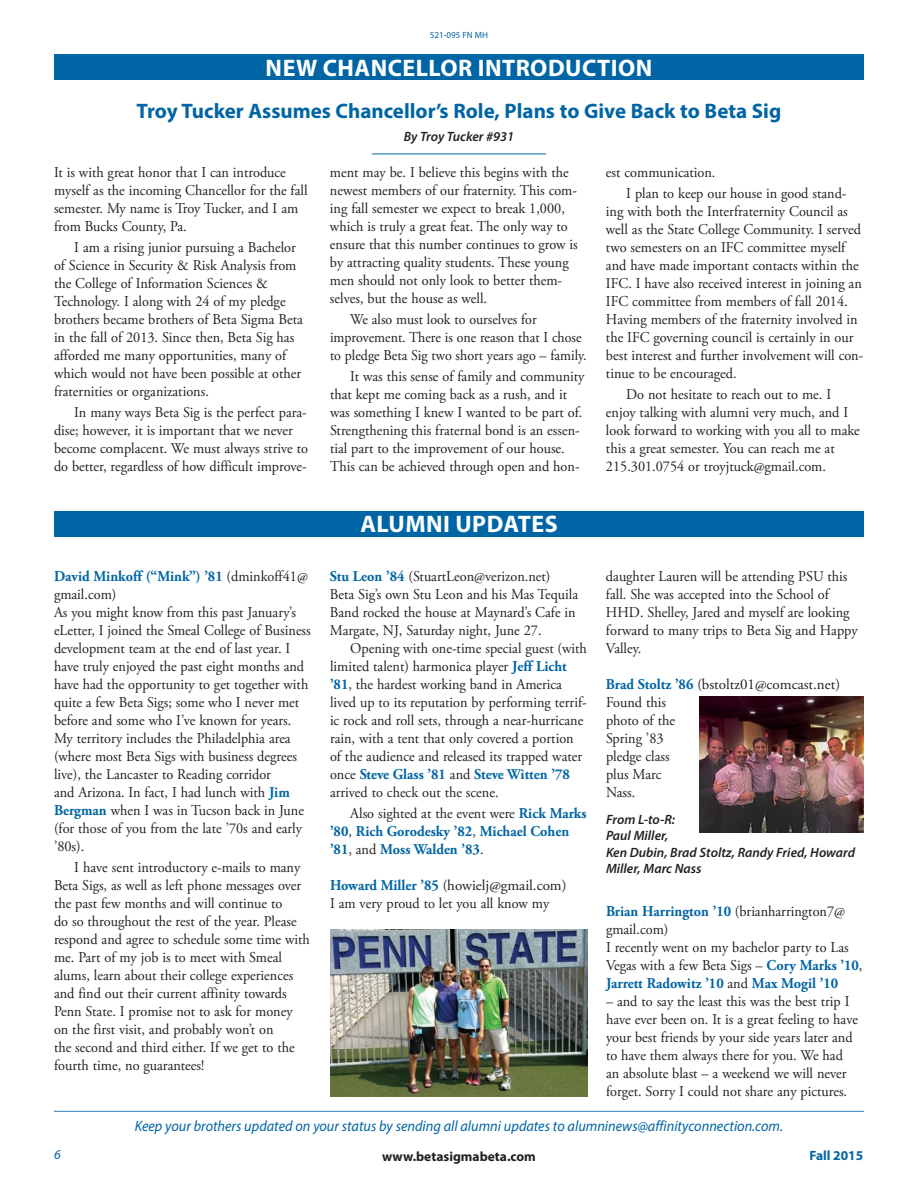
<style>
.page{position:relative;width:918px;height:1188px;background:#fff}
.page>*{position:absolute;margin:0;border:0;box-sizing:border-box;transform-origin:0 0}
.t1{font:700 24px "Myriad Pro";letter-spacing:.02em;color:#fff}
.t2{font:700 21px "Myriad Pro";color:#0065a4}
.t3{font:15px/18px "Adobe Garamond Pro";color:#231f20;scale:.95 1}
.t4{font:15px/18px "Adobe Garamond Pro";color:#231f20;scale:.93 1}
.t5{font:italic 15px "Myriad Pro";color:#0065a4;scale:.95 1}
.t6{font:700 15px/18px "Adobe Garamond Pro";color:#0065a4;scale:.95 1}
.t7{font:italic 600 13.5px/16.5px "Myriad Pro";color:#231f20}
.t8{font:700 13.5px "Myriad Pro";color:#231f20}
.t9{font:700 13.5px "Myriad Pro";color:#0065a4}
.t10{font:italic 13.5px "Myriad Pro";color:#0065a4}
.t11{font:9px "Myriad Pro";color:#0065a4}
.s1{font-weight:700;color:#0065a4}
.s2{font-weight:400;color:#231f20}
</style>
<div class="page">
<div style="left:54px;top:511px;width:810px;height:26px;background:#0065a4"></div>
<div style="left:54px;top:54px;width:810px;height:26px;background:#0065a4"></div>
<hr style="left:372px;top:154px;width:174px;height:1px;background:#0065a4">
<hr style="left:54px;top:1111px;width:810px;height:1px;background:#2a7eb6">
<img style="left:330px;top:930px;width:258px;height:166px">
<img style="left:700px;top:696px;width:164px;height:137px">
<p class="t11" style="left:430px;top:30px;width:60px">521-095 FN MH</p>
<h1 class="t1" style="left:266px;top:52px;width:388px">NEW CHANCELLOR INTRODUCTION</h1>
<h2 class="t2" style="left:137px;top:97px;width:646px">Troy Tucker Assumes Chancellor’s Role, Plans to Give Back to Beta Sig</h2>
<p class="t7" style="left:404px;top:128px;width:112px">By Troy Tucker #931</p>
<p class="t3" style="left:54px;top:164px;width:268px">It is with great honor that I can introduce myself as the incoming Chancellor for the fall semester. My name is Troy Tucker, and I am from Bucks County, Pa.</p>
<p class="t3" style="left:54px;top:239px;width:263px;text-indent:20px">I am a rising junior pursuing a Bachelor of Science in Security &amp; Risk Analysis from the College of Information Sciences &amp; Technology. I along with 24 of my pledge brothers became brothers of Beta Sigma Beta in the fall of 2013. Since then, Beta Sig has afforded me many opportunities, many of which would not have been possible at other fraternities or organizations.</p>
<p class="t3" style="left:54px;top:404px;width:269px;text-indent:20px">In many ways Beta Sig is the perfect para&shy;dise; however, it is important that we never become complacent. We must always strive to do better, regardless of how difficult improve-</p>
<p class="t3" style="left:54px;top:568px;width:272px"><span class="s1">David Minkoff (“Mink”) ’81</span> (dminkoff41@ gmail.com)<br>As you might know from this past January’s eLetter, I joined the Smeal College of Business development team at the end of last year. I have truly enjoyed the past eight months and have had the opportunity to get together with quite a few Beta Sigs; some who I never met before and some who I’ve known for years.<br>My territory includes the Philadelphia area (where most Beta Sigs with business degrees live), the Lancaster to Reading corridor<br>and Arizona. In fact, I had lunch with <span class="s1">Jim Bergman</span> when I was in Tucson back in June (for those of you from the late ’70s and early ’80s).</p>
<p class="t3" style="left:54px;top:859px;width:271px;text-indent:20px">I have sent introductory e-mails to many Beta Sigs, as well as left phone messages over the past few months and will continue to<br>do so throughout the rest of the year. Please respond and agree to schedule some time with me. Part of my job is to meet with Smeal alums, learn about their college experiences and find out their current affinity towards Penn State. I promise not to ask for money on the first visit, and probably won’t on<br>the second and third either. If we get to the fourth time, no guarantees!</p>
<p class="t3" style="left:330px;top:164px;width:262px">ment may be. I believe this begins with the newest members of our fraternity. This com&shy;ing fall semester we expect to break 1,000, which is truly a great feat. The only way to ensure that this number continues to grow is by attracting quality students. These young men should not only look to better them&shy;selves, but the house as well.</p>
<p class="t4" style="left:330px;top:311px;width:277px;text-indent:20px">We also must look to ourselves for improvement. There is one reason that I chose to pledge Beta Sig two short years ago – family.</p>
<p class="t3" style="left:330px;top:368px;width:269px;text-indent:20px">It was this sense of family and community that kept me coming back as a rush, and it was something I knew I wanted to be part of.<br>Strengthening this fraternal bond is an essen&shy;tial part to the improvement of our house.<br>This can be achieved through open and hon-</p>
<h1 class="t1" style="left:360px;top:508px;width:199px">ALUMNI UPDATES</h1>
<p class="t3" style="left:330px;top:568px;width:263px"><span class="s1">Stu Leon ’84</span> (StuartLeon@verizon.net)<br>Beta Sig’s own Stu Leon and his Mas Tequila Band rocked the house at Maynard’s Cafe in Margate, NJ, Saturday night, June 27.</p>
<p class="t3" style="left:330px;top:640px;width:272px;text-indent:20px">Opening with one-time special guest (with limited talent) harmonica player <span class="s1">Jeff Licht ’81</span>, the hardest working band in America lived up to its reputation by performing terrif&shy;ic rock and roll sets, through a near-hurricane rain, with a tent that only covered a portion of the audience and released its trapped water once <span class="s1">Steve Glass ’81</span> and <span class="s1">Steve Witten ’78 </span>arrived to check out the scene.</p>
<p class="t6" style="left:330px;top:805px;width:272px;text-indent:20px"><span class="s2">Also sighted at the event were</span> Rick Marks ’80<span class="s2">,</span> Rich Gorodesky ’82<span class="s2">,</span> Michael Cohen ’81<span class="s2">, and</span> Moss Walden ’83<span class="s2">.</span></p>
<p class="t3" style="left:330px;top:877px;width:251px"><span class="s1">Howard Miller ’85</span> (howielj@gmail.com)<br>I am very proud to let you all know my</p>
<p class="t3" style="left:626px;top:162px;width:233px;line-height:21.3px;text-indent:-20px">est communication.<br>I plan to keep our house in good stand-</p>
<p class="t3" style="left:606px;top:203px;width:272px">ing with both the Interfraternity Council as well as the State College Community. I served two semesters on an IFC committee myself and have made important contacts within the IFC. I have also received interest in joining an IFC committee from members of fall 2014.<br>Having members of the fraternity involved in the IFC governing council is certainly in our best interest and further involvement will con&shy;tinue to be encouraged.</p>
<p class="t3" style="left:606px;top:386px;width:269px;text-indent:20px">Do not hesitate to reach out to me. I enjoy talking with alumni very much, and I look forward to working with you all to make this a great semester. You can reach me at 215.301.0754 or troyjtuck@gmail.com.</p>
<p class="t3" style="left:606px;top:568px;width:266px">daughter Lauren will be attending PSU this fall. She was accepted into the School of HHD. Shelley, Jared and myself are looking forward to many trips to Beta Sig and Happy Valley.</p>
<p class="t3" style="left:606px;top:676px;width:248px"><span class="s1">Brad Stoltz ’86</span> (bstoltz01@comcast.net)<br>Found this<br>photo of the<br>Spring ’83<br>pledge class<br>plus Marc<br>Nass.</p>
<p class="t7" style="left:606px;top:811px;width:251px">From L-to-R:<br>Paul Miller,<br>Ken Dubin, Brad Stoltz, Randy Fried, Howard<br>Miller, Marc Nass</p>
<p class="t3" style="left:606px;top:902px;width:272px"><span class="s1">Brian Harrington ’10</span> (brianharrington7@ gmail.com)<br>I recently went on my bachelor party to Las Vegas with a few Beta Sigs – <span class="s1">Cory Marks ’10</span>, <span class="s1">Jarrett Radowitz ’10</span> and <span class="s1">Max Mogil ’10</span></p>
<p class="t3" style="left:606px;top:992px;width:267px">– and to say the least this was the best trip I have ever been on. It is a great feeling to have your best friends by your side years later and to have them always there for you. We had an absolute blast – a weekend we will never forget. Sorry I could not share any pictures.</p>
<p class="t5" style="left:135px;top:1117px;width:684px">Keep your brothers updated on your status by sending all alumni updates to alumninews@affinityconnection.com.</p>
<p class="t10" style="left:54px;top:1146px;width:8px">6</p>
<p class="t8" style="left:382px;top:1147px;width:155px">www.betasigmabeta.com</p>
<p class="t9" style="left:809px;top:1147px;width:55px">Fall 2015</p>
</div>
